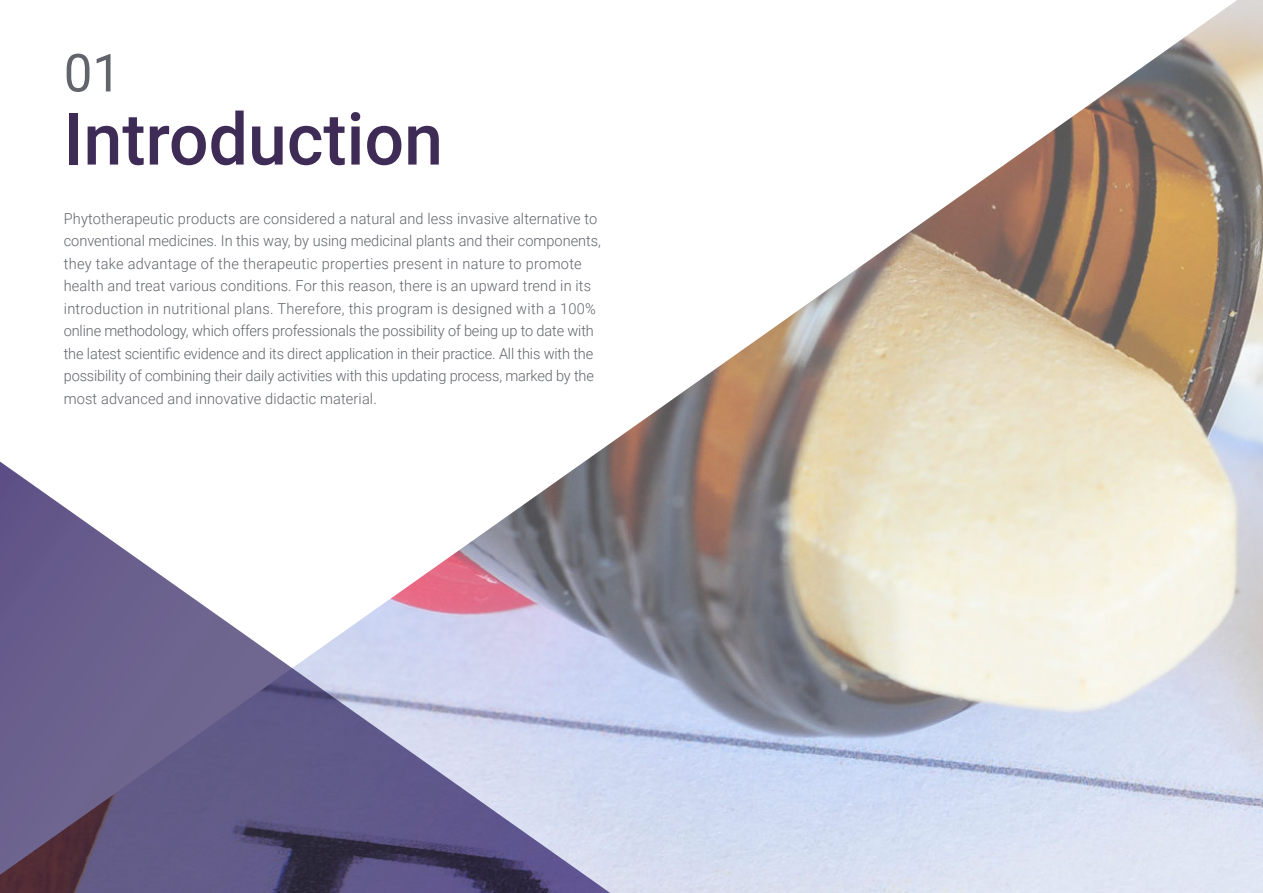
<style>
.page{position:relative;width:1263px;height:893px;background:#fff}
.page>*{position:absolute;margin:0;border:0;box-sizing:border-box;transform-origin:0 0}
.t1{font:500 72px "Roboto";color:#3e2b56}
.t2{font:52.5px "Roboto";color:#61646a}
.t3{font:300 15px/22.5px "Roboto";color:#61646a}
</style>
<div class="page">
<img style="left:606px;top:0;width:657px;height:893px">
<svg style="left:0;top:446px;width:640px;height:447px"></svg>
<h2 class="t2" style="left:64px;top:36px;width:59px">01</h2>
<h1 class="t1" style="left:64px;top:89px;width:381px">Introduction</h1>
<p class="t3" style="left:64px;top:207px;width:539px">Phytotherapeutic products are considered a natural and less invasive alternative to conventional medicines. In this way, by using medicinal plants and their components, they take advantage of the therapeutic properties present in nature to promote health and treat various conditions. For this reason, there is an upward trend in its introduction in nutritional plans. Therefore, this program is designed with a 100% online methodology, which offers professionals the possibility of being up to date with the latest scientific evidence and its direct application in their practice. All this with the possibility of combining their daily activities with this updating process, marked by the most advanced and innovative didactic material.</p>
</div>
